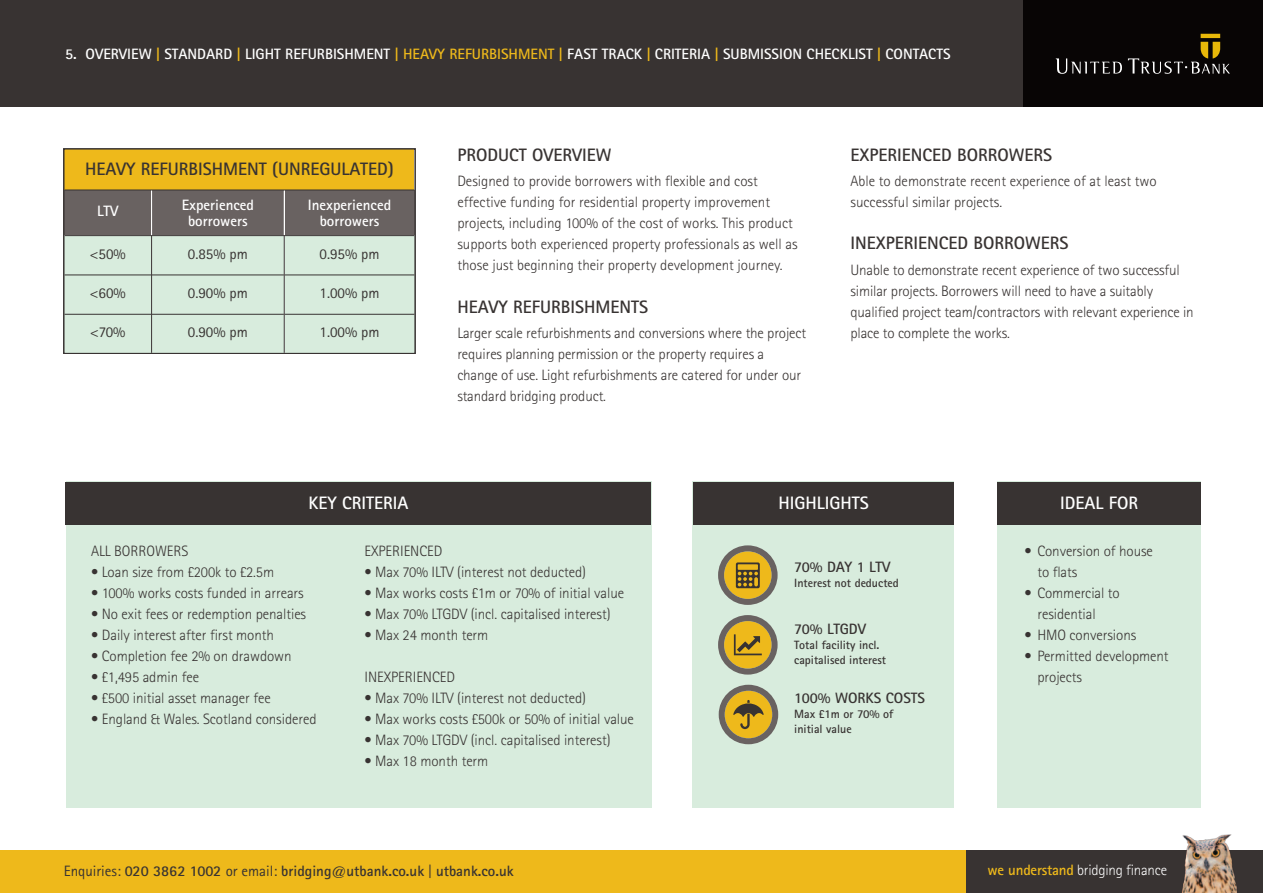
<style>
.page{position:relative;width:1263px;height:893px;background:#fff}
.page>*{position:absolute;margin:0;border:0;box-sizing:border-box;transform-origin:0 0}
.t1{font:700 18px "Rotis Sans Serif";color:#383332}
.t2{font:700 18px "Rotis Sans Serif";color:#fff}
.t3{font:300 15px/21px "Rotis Sans Serif";letter-spacing:-.005em;color:#383332}
.t4{font:700 15px/16.5px "Rotis Sans Serif";color:#fff;text-align:center}
.t5{font:700 15px "Rotis Sans Serif";color:#383332}
.t6{font:15px "Rotis Sans Serif";color:#383332}
.t7{font:300 15px "Rotis Sans Serif";letter-spacing:-.015em;color:#fff}
.t8{font:700 12px/15px "Rotis Sans Serif";color:#383332}
.s1{color:#eeb91b}
.s2{font-weight:400}
.s3{font-size:12px;color:#eeb91b}
.s4{font-weight:700;color:#eeb91b}
</style>
<div class="page">
<div style="left:997px;top:482px;width:204px;height:326px;background:#d8ecdd"></div>
<div style="left:692px;top:482px;width:262px;height:326px;background:#d8ecdd"></div>
<div style="left:1023px;top:0;width:240px;height:106px;background:#080505"></div>
<div style="left:0;top:0;width:1023px;height:106px;background:#383332"></div>
<div style="left:65px;top:150px;width:349px;height:40px;background:#eeb91b"></div>
<div style="left:65px;top:190px;width:86px;height:45px;background:#696261"></div>
<div style="left:152px;top:190px;width:132px;height:45px;background:#696261"></div>
<div style="left:285px;top:190px;width:129px;height:45px;background:#696261"></div>
<div style="left:65px;top:236px;width:86px;height:39px;background:#d8ecdd"></div>
<div style="left:152px;top:236px;width:132px;height:39px;background:#d8ecdd"></div>
<div style="left:285px;top:236px;width:129px;height:39px;background:#d8ecdd"></div>
<div style="left:65px;top:275px;width:86px;height:39px;background:#d8ecdd"></div>
<div style="left:152px;top:275px;width:132px;height:39px;background:#d8ecdd"></div>
<div style="left:285px;top:275px;width:129px;height:39px;background:#d8ecdd"></div>
<div style="left:65px;top:315px;width:86px;height:38px;background:#d8ecdd"></div>
<div style="left:152px;top:315px;width:132px;height:38px;background:#d8ecdd"></div>
<div style="left:285px;top:315px;width:129px;height:38px;background:#d8ecdd"></div>
<div style="left:64px;top:149px;width:351px;height:205px;border:2px solid #383332"></div>
<hr style="left:151px;top:236px;width:1px;height:117px;background:#383332">
<hr style="left:284px;top:236px;width:1px;height:117px;background:#383332">
<hr style="left:65px;top:190px;width:349px;height:1px;background:#383332">
<hr style="left:65px;top:235px;width:349px;height:1px;background:#383332">
<hr style="left:65px;top:275px;width:86px;height:1px;background:#383332">
<hr style="left:152px;top:275px;width:132px;height:1px;background:#383332">
<hr style="left:285px;top:275px;width:129px;height:1px;background:#383332">
<hr style="left:65px;top:314px;width:86px;height:1px;background:#383332">
<hr style="left:152px;top:314px;width:132px;height:1px;background:#383332">
<hr style="left:285px;top:314px;width:129px;height:1px;background:#383332">
<div style="left:66px;top:482px;width:585px;height:326px;background:#d8ecdd"></div>
<div style="left:997px;top:482px;width:204px;height:42px;background:#383332"></div>
<div style="left:66px;top:482px;width:585px;height:42px;background:#383332"></div>
<div style="left:693px;top:482px;width:261px;height:42px;background:#383332"></div>
<svg style="left:718px;top:545px;width:60px;height:60px"></svg>
<svg style="left:718px;top:615px;width:60px;height:60px"></svg>
<svg style="left:719px;top:685px;width:59px;height:59px"></svg>
<div style="left:0;top:850px;width:1263px;height:43px;background:#eeb91b"></div>
<div style="left:967px;top:850px;width:296px;height:43px;background:#383332"></div>
<img style="left:1181px;top:834px;width:56px;height:59px">
<svg style="left:1056px;top:34px;width:174px;height:40px"></svg>
<p class="t4" style="left:65px;top:47px;width:887px">5. OVERVIEW <span class="s1">|</span> STANDARD <span class="s1">|</span> LIGHT REFURBISHMENT <span class="s1">| HEAVY REFURBISHMENT |</span> FAST TRACK <span class="s1">|</span> CRITERIA <span class="s1">|</span> SUBMISSION CHECKLIST <span class="s1">|</span> CONTACTS</p>
<p class="t1" style="left:85px;top:163px;width:310px">HEAVY REFURBISHMENT (UNREGULATED)</p>
<p class="t4" style="left:97px;top:205px;width:23px">LTV</p>
<p class="t4" style="left:182px;top:198px;width:74px">Experienced borrowers</p>
<p class="t4" style="left:308px;top:198px;width:85px">Inexperienced borrowers</p>
<p class="t6" style="left:90px;top:248px;width:37px">&lt;50%</p>
<p class="t6" style="left:188px;top:248px;width:61px">0.85% pm</p>
<p class="t6" style="left:319px;top:248px;width:61px">0.95% pm</p>
<p class="t6" style="left:90px;top:288px;width:37px">&lt;60%</p>
<p class="t6" style="left:188px;top:288px;width:61px">0.90% pm</p>
<p class="t6" style="left:319px;top:288px;width:61px">1.00% pm</p>
<p class="t6" style="left:90px;top:327px;width:37px">&lt;70%</p>
<p class="t6" style="left:188px;top:327px;width:61px">0.90% pm</p>
<p class="t6" style="left:319px;top:327px;width:61px">1.00% pm</p>
<p class="t1" style="left:457px;top:149px;width:156px">PRODUCT OVERVIEW</p>
<p class="t3" style="left:457px;top:172px;width:342px">Designed to provide borrowers with flexible and cost effective funding for residential property improvement projects, including 100% of the cost of works. This product supports both experienced property professionals as well as those just beginning their property development journey.</p>
<p class="t1" style="left:457px;top:300px;width:192px">HEAVY REFURBISHMENTS</p>
<p class="t3" style="left:457px;top:324px;width:350px">Larger scale refurbishments and conversions where the project requires planning permission or the property requires a change of use. Light refurbishments are catered for under our standard bridging product.</p>
<p class="t1" style="left:850px;top:149px;width:203px">EXPERIENCED BORROWERS</p>
<p class="t3" style="left:850px;top:172px;width:308px">Able to demonstrate recent experience of at least two successful similar projects.</p>
<p class="t1" style="left:850px;top:237px;width:219px">INEXPERIENCED BORROWERS</p>
<p class="t3" style="left:850px;top:261px;width:345px">Unable to demonstrate recent experience of two successful similar projects. Borrowers will need to have a suitably qualified project team/contractors with relevant experience in place to complete the works.</p>
<p class="t2" style="left:308px;top:497px;width:101px">KEY CRITERIA</p>
<p class="t2" style="left:778px;top:497px;width:92px">HIGHLIGHTS</p>
<p class="t2" style="left:1060px;top:497px;width:79px">IDEAL FOR</p>
<p class="t3" style="left:91px;top:542px;width:99px">ALL BORROWERS</p>
<p class="t3" style="left:91px;top:563px;width:184px">• Loan size from £200k to £2.5m</p>
<p class="t3" style="left:91px;top:584px;width:214px">• 100% works costs funded in arrears</p>
<p class="t3" style="left:91px;top:605px;width:216px">• No exit fees or redemption penalties</p>
<p class="t3" style="left:91px;top:626px;width:184px">• Daily interest after first month</p>
<p class="t3" style="left:91px;top:647px;width:202px">• Completion fee 2% on drawdown</p>
<p class="t3" style="left:91px;top:668px;width:109px">• £1,495 admin fee</p>
<p class="t3" style="left:91px;top:689px;width:181px">• £500 initial asset manager fee</p>
<p class="t3" style="left:91px;top:710px;width:227px">• England &amp; Wales. Scotland considered</p>
<p class="t3" style="left:364px;top:542px;width:79px">EXPERIENCED</p>
<p class="t3" style="left:364px;top:563px;width:223px">• Max 70% ILTV (interest not deducted)</p>
<p class="t3" style="left:364px;top:584px;width:261px">• Max works costs £1m or 70% of initial value</p>
<p class="t3" style="left:364px;top:605px;width:248px">• Max 70% LTGDV (incl. capitalised interest)</p>
<p class="t3" style="left:364px;top:626px;width:125px">• Max 24 month term</p>
<p class="t3" style="left:364px;top:668px;width:92px">INEXPERIENCED</p>
<p class="t3" style="left:364px;top:689px;width:223px">• Max 70% ILTV (interest not deducted)</p>
<p class="t3" style="left:364px;top:710px;width:271px">• Max works costs £500k or 50% of initial value</p>
<p class="t3" style="left:364px;top:731px;width:248px">• Max 70% LTGDV (incl. capitalised interest)</p>
<p class="t3" style="left:364px;top:752px;width:125px">• Max 18 month term</p>
<p class="t5" style="left:794px;top:561px;width:98px">70% DAY 1 LTV</p>
<p class="t8" style="left:794px;top:576px;width:106px">Interest not deducted</p>
<p class="t5" style="left:794px;top:623px;width:73px">70% LTGDV</p>
<p class="t8" style="left:794px;top:638px;width:93px">Total facility incl. capitalised interest</p>
<p class="t5" style="left:794px;top:693px;width:132px">100% WORKS COSTS</p>
<p class="t8" style="left:794px;top:708px;width:101px">Max £1m or 70% of initial value</p>
<p class="t3" style="left:1037px;top:542px;width:117px;text-indent:-13px">• Conversion of house to flats</p>
<p class="t3" style="left:1037px;top:584px;width:84px;text-indent:-13px">• Commercial to residential</p>
<p class="t3" style="left:1025px;top:626px;width:113px">• HMO conversions</p>
<p class="t3" style="left:1037px;top:647px;width:133px;text-indent:-13px">• Permitted development projects</p>
<p class="t5" style="left:64px;top:865px;width:464px"><span class="s2">Enquiries:</span> 020 3862 1002 <span class="s2">or email:</span> bridging@utbank.co.uk <span class="s2">|</span> utbank.co.uk <span class="s3">w</span></p>
<p class="t7" style="left:987px;top:865px;width:181px"><span class="s4">we understand</span> bridging finance</p>
</div>
